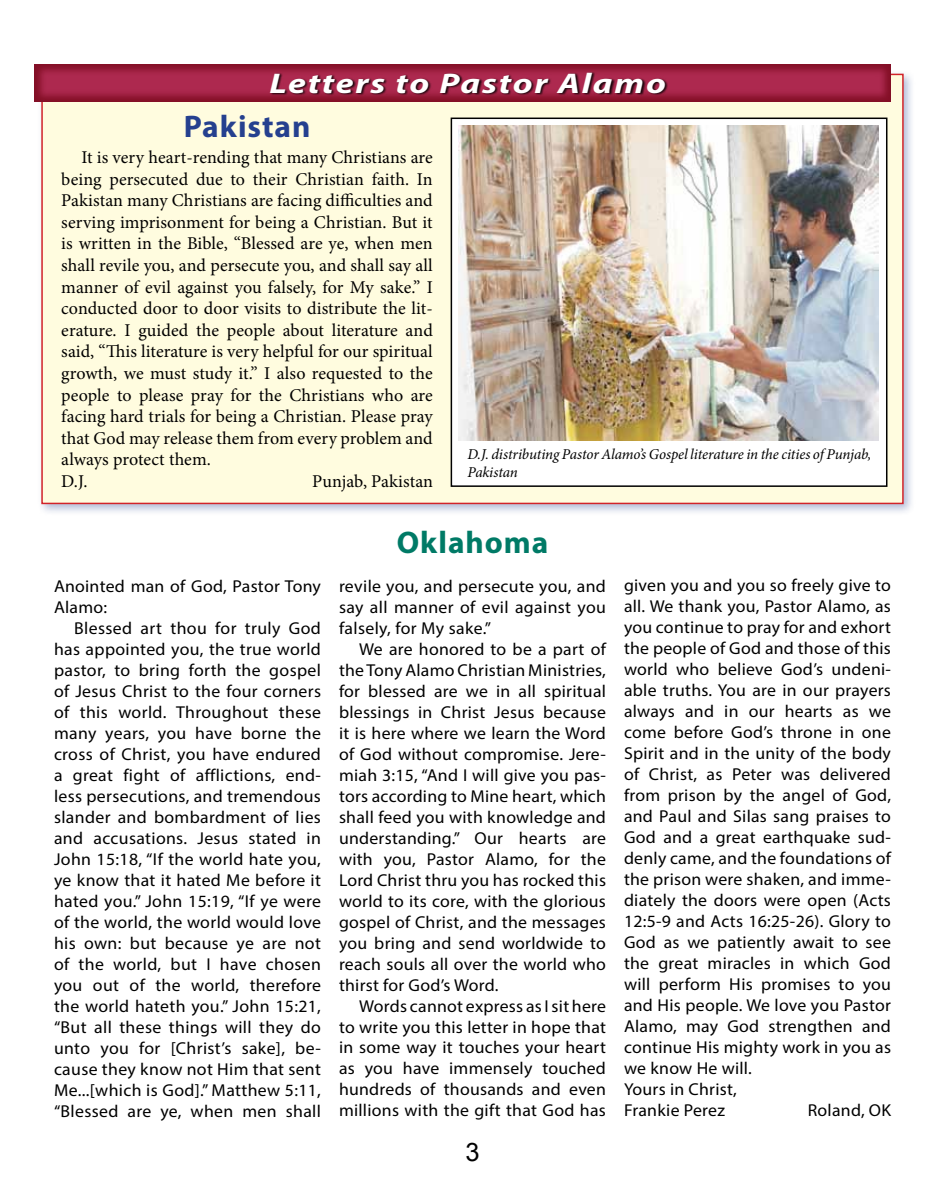
<style>
.page{position:relative;width:945px;height:1188px;background:#fff}
.page>*{position:absolute;margin:0;border:0;box-sizing:border-box;transform-origin:0 0}
.t1{font:700 31.35px "Myriad Pro";letter-spacing:.03em;color:#25408f}
.t2{font:700 31.35px "Myriad Pro";letter-spacing:.03em;color:#007a66}
.t3{font:italic 700 28.5px "Myriad Pro";letter-spacing:.05em;color:#fff;scale:1.25 1}
.t4{font:25.5px "Arial";color:#000}
.t5{font:18px/21.6px "Minion Pro";color:#000}
.t6{font:17.25px/21px "Myriad Pro";letter-spacing:.015em;color:#000;text-align:justify}
.t7{font:italic 15px/18px "Minion Pro";letter-spacing:-.01em;color:#000}
</style>
<div class="page">
<div style="left:37px;top:69px;width:878px;height:447px;background:#25408f;opacity:.35"></div>
<div style="left:41px;top:74px;width:863px;height:430px;background:#fffcdf;border:2px solid #d2232a"></div>
<div style="left:451px;top:118px;width:436px;height:368px;background:#fff"></div>
<img style="left:459px;top:126px;width:420px;height:315px">
<div style="left:451px;top:118px;width:436px;height:369px;border:2px solid #000"></div>
<div style="left:34px;top:56px;width:858px;height:46px;background:#ad294f;opacity:.75"></div>
<div style="left:270px;top:72px;width:398px;height:24px;background:#000;opacity:.85"></div>
<h2 class="t3" style="left:269px;top:64px;width:319px">Letters to Pastor Alamo</h2>
<h1 class="t1" style="left:184px;top:106px;width:128px">Pakistan</h1>
<p class="t5" style="left:61px;top:147px;width:373px;text-indent:20px">It is very heart-rending that many Christians are being persecuted due to their Christian faith. In Pakistan many Christians are facing difficulties and serving imprisonment for being a Christian. But it is written in the Bible, “Blessed are ye, when men shall revile you, and persecute you, and shall say all manner of evil against you falsely, for My sake.” I conducted door to door visits to distribute the lit&shy;erature. I guided the people about literature and said, “This literature is very helpful for our spiritual growth, we must study it.” I also requested to the people to please pray for the Christians who are facing hard trials for being a Christian. Please pray that God may release them from every problem and always protect them.<br>D.J.</p>
<p class="t5" style="left:312px;top:471px;width:122px">Punjab, Pakistan</p>
<p class="t7" style="left:467px;top:445px;width:406px">D.J. distributing Pastor Alamo’s Gospel literature in the cities of Punjab,<br>Pakistan</p>
<p class="t6" style="left:54px;top:575px;width:269px">Anointed man of God, Pastor Tony<br>Alamo:</p>
<p class="t6" style="left:54px;top:617px;width:269px;text-indent:20px">Blessed art thou for truly God has appointed you, the true world pastor, to bring forth the gospel of Jesus Christ to the four corners of this world. Throughout these many years, you have borne the cross of Christ, you have endured a great fight of afflictions, end&shy;less persecutions, and tremendous slander and bombardment of lies and accusations. Jesus stated in John 15:18, “If the world hate you, ye know that it hated Me before it hated you.” John 15:19, “If ye were of the world, the world would love his own: but because ye are not of the world, but I have chosen you out of the world, therefore the world hateth you.” John 15:21, “But all these things will they do unto you for [Christ’s sake], be&shy;cause they know not Him that sent Me...[which is God].” Matthew 5:11, “Blessed are ye, when men shall</p>
<h1 class="t2" style="left:397px;top:522px;width:153px">Oklahoma</h1>
<p class="t6" style="left:339px;top:575px;width:269px">revile you, and persecute you, and say all manner of evil against you falsely, for My sake.”</p>
<p class="t6" style="left:339px;top:638px;width:269px;text-indent:20px">We are honored to be a part of the Tony Alamo Christian Ministries, for blessed are we in all spiritual blessings in Christ Jesus because it is here where we learn the Word of God without compromise. Jere&shy;miah 3:15, “And I will give you pas&shy;tors according to Mine heart, which shall feed you with knowledge and understanding.” Our hearts are with you, Pastor Alamo, for the Lord Christ thru you has rocked this world to its core, with the glorious gospel of Christ, and the messages you bring and send worldwide to reach souls all over the world who thirst for God’s Word.</p>
<p class="t6" style="left:339px;top:995px;width:269px;text-indent:20px">Words cannot express as I sit here to write you this letter in hope that in some way it touches your heart as you have immensely touched hundreds of thousands and even millions with the gift that God has</p>
<h3 class="t4" style="left:465px;top:1135px;width:16px">3</h3>
<p class="t6" style="left:624px;top:575px;width:269px;text-align:left">given you and you so freely give to all. We thank you, Pastor Alamo, as you continue to pray for and exhort the people of God and those of this world who believe God’s undeni&shy;able truths. You are in our prayers always and in our hearts as we come before God’s throne in one<br>Spirit and in the unity of the body of Christ, as Peter was delivered from prison by the angel of God, and Paul and Silas sang praises to<br>God and a great earthquake sud&shy;denly came, and the foundations of the prison were shaken, and imme&shy;diately the doors were open (Acts<br>12:5-9 and Acts 16:25-26). Glory to<br>God as we patiently await to see the great miracles in which God will perform His promises to you and His people. We love you Pastor<br>Alamo, may God strengthen and continue His mighty work in you as we know He will.<br>Yours in Christ,<br>Frankie Perez</p>
<p class="t6" style="left:808px;top:1100px;width:85px">Roland, OK</p>
</div>
